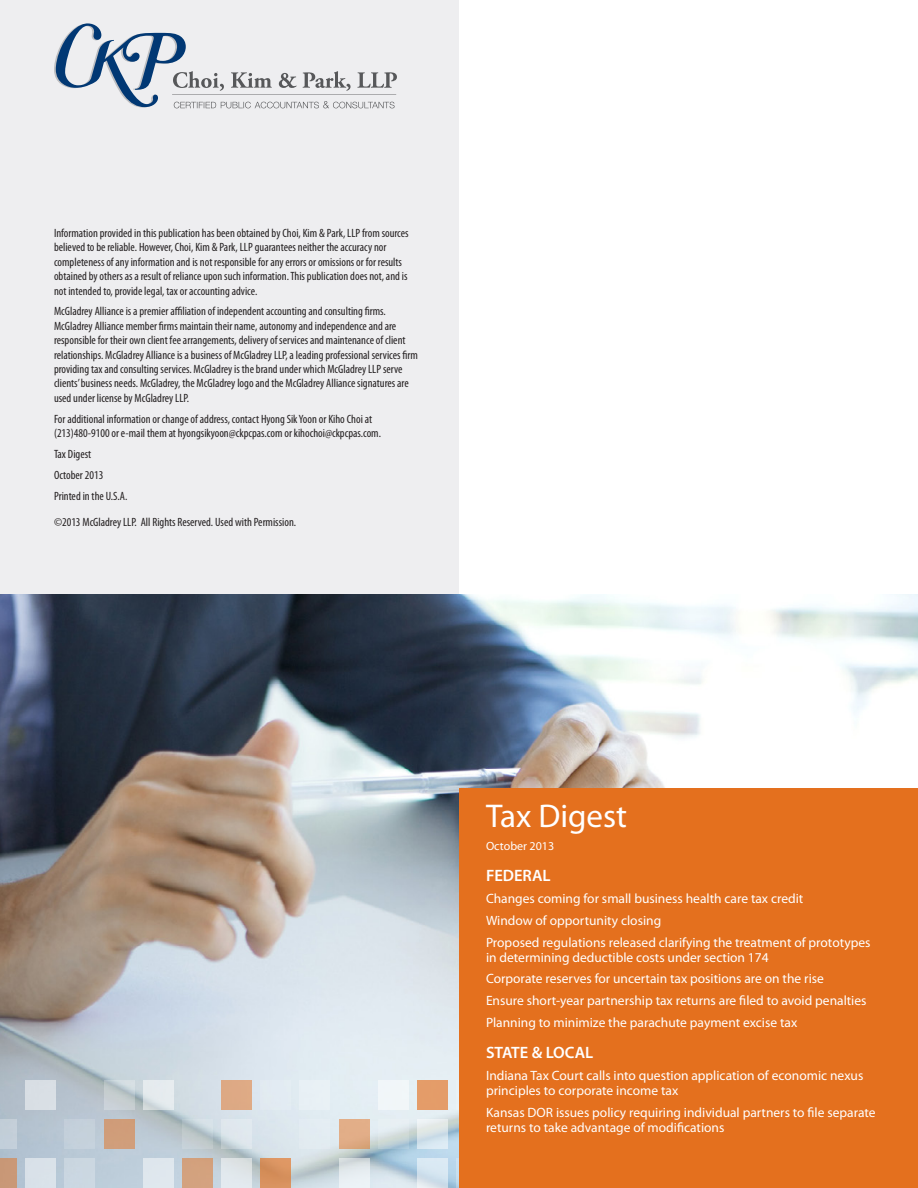
<style>
.page{position:relative;width:918px;height:1188px;background:#fff}
.page>*{position:absolute;margin:0;border:0;box-sizing:border-box;transform-origin:0 0}
.t1{font:33px "Myriad Pro";color:#fff}
.t2{font:600 16.5px "Myriad Pro";color:#fff}
.t3{font:13.5px/21.8px "Myriad Pro";color:#fff}
.t4{font:condensed 12px/14.4px "Myriad Pro";color:#231f20}
.t5{font:12px "Myriad Pro";color:#fff}
</style>
<div class="page">
<div style="left:0;top:0;width:459px;height:594px;background:#eeeef0"></div>
<img style="left:0;top:594px;width:918px;height:594px">
<div style="left:0;top:1158px;width:17px;height:30px;background:#c99877"></div>
<div style="left:26px;top:1158px;width:30px;height:30px;background:#d9e1e9"></div>
<div style="left:65px;top:1158px;width:30px;height:30px;background:#cbd7e1"></div>
<div style="left:104px;top:1158px;width:30px;height:30px;background:#becdda"></div>
<div style="left:143px;top:1158px;width:30px;height:30px;background:#dfe7ee"></div>
<div style="left:182px;top:1158px;width:30px;height:30px;background:#d3a27e"></div>
<div style="left:221px;top:1158px;width:31px;height:30px;background:#e0e7eb"></div>
<div style="left:261px;top:1158px;width:30px;height:30px;background:#d7915e"></div>
<svg style="left:300px;top:1158px;width:30px;height:30px"></svg>
<div style="left:339px;top:1158px;width:30px;height:30px;background:linear-gradient(to bottom,#d4dadd,#f0f7fb)"></div>
<svg style="left:417px;top:1158px;width:30px;height:30px"></svg>
<div style="left:456px;top:1158px;width:31px;height:30px;background:linear-gradient(to bottom,#d0e4f3,#bbd6e8)"></div>
<svg style="left:378px;top:1158px;width:30px;height:30px"></svg>
<div style="left:0;top:1119px;width:17px;height:30px;background:#c2ced9"></div>
<div style="left:26px;top:1119px;width:30px;height:30px;background:#b5c4d0"></div>
<div style="left:65px;top:1119px;width:30px;height:30px;background:#c4d0db"></div>
<div style="left:104px;top:1119px;width:30px;height:30px;background:#d09d7a"></div>
<div style="left:143px;top:1119px;width:30px;height:30px;background:linear-gradient(to right,#bdcad6,#b9c5cc)"></div>
<svg style="left:182px;top:1119px;width:30px;height:30px"></svg>
<svg style="left:221px;top:1119px;width:31px;height:30px"></svg>
<div style="left:261px;top:1119px;width:30px;height:30px;background:#dbe6ec"></div>
<div style="left:300px;top:1119px;width:30px;height:30px;background:#e2ecf1"></div>
<div style="left:339px;top:1119px;width:30px;height:30px;background:#e2ad88"></div>
<svg style="left:417px;top:1119px;width:30px;height:30px"></svg>
<svg style="left:456px;top:1119px;width:3px;height:30px"></svg>
<svg style="left:378px;top:1119px;width:30px;height:30px"></svg>
<div style="left:0;top:1080px;width:17px;height:30px;background:#b1bdc8"></div>
<div style="left:26px;top:1080px;width:30px;height:30px;background:#d9dfe5"></div>
<div style="left:65px;top:1080px;width:30px;height:30px;background:#b6c2cd"></div>
<svg style="left:104px;top:1080px;width:30px;height:30px"></svg>
<svg style="left:143px;top:1080px;width:30px;height:30px"></svg>
<div style="left:182px;top:1080px;width:30px;height:30px;background:#d3dee5"></div>
<div style="left:221px;top:1080px;width:31px;height:30px;background:#dea985"></div>
<div style="left:261px;top:1080px;width:30px;height:30px;background:#e2ebf2"></div>
<div style="left:300px;top:1080px;width:30px;height:30px;background:#e8f0f5"></div>
<div style="left:339px;top:1080px;width:30px;height:30px;background:#e3eef3"></div>
<div style="left:417px;top:1080px;width:30px;height:30px;background:#e49c69"></div>
<div style="left:456px;top:1080px;width:31px;height:30px;background:#e9f1f5"></div>
<div style="left:378px;top:1080px;width:30px;height:30px;background:#f1f6f8"></div>
<div style="left:459px;top:788px;width:459px;height:400px;background:#e4701e"></div>
<svg style="left:54px;top:23px;width:343px;height:85px"></svg>
<p class="t4" style="left:54px;top:226px;width:356px">Information provided in this publication has been obtained by Choi, Kim &amp; Park, LLP from sources believed to be reliable. However, Choi, Kim &amp; Park, LLP guarantees neither the accuracy nor completeness of any information and is not responsible for any errors or omissions or for results obtained by others as a result of reliance upon such information. This publication does not, and is not intended to, provide legal, tax or accounting advice.</p>
<p class="t4" style="left:54px;top:304px;width:366px">McGladrey Alliance is a premier affiliation of independent accounting and consulting firms.<br>McGladrey Alliance member firms maintain their name, autonomy and independence and are responsible for their own client fee arrangements, delivery of services and maintenance of client relationships. McGladrey Alliance is a business of McGladrey LLP, a leading professional services firm providing tax and consulting services. McGladrey is the brand under which McGladrey LLP serve clients’ business needs. McGladrey, the McGladrey logo and the McGladrey Alliance signatures are used under license by McGladrey LLP.</p>
<p class="t4" style="left:54px;top:412px;width:329px">For additional information or change of address, contact Hyong Sik Yoon or Kiho Choi at (213)480-9100 or e-mail them at hyongsikyoon@ckpcpas.com or kihochoi@ckpcpas.com.</p>
<p class="t4" style="left:54px;top:444px;width:75px;line-height:20.9px">Tax Digest<br>October 2013<br>Printed in the U.S.A.</p>
<p class="t4" style="left:54px;top:516px;width:244px">©2013 McGladrey LLP. All Rights Reserved. Used with Permission.</p>
<h1 class="t1" style="left:486px;top:795px;width:143px">Tax Digest</h1>
<p class="t5" style="left:486px;top:838px;width:70px">October 2013</p>
<h2 class="t2" style="left:486px;top:865px;width:66px">FEDERAL</h2>
<p class="t3" style="left:486px;top:888px;width:386px">Changes coming for small business health care tax credit<br>Window of opportunity closing<br>Proposed regulations released clarifying the treatment of prototypes</p>
<p class="t3" style="left:486px;top:946px;width:382px">in determining deductible costs under section 174<br>Corporate reserves for uncertain tax positions are on the rise<br>Ensure short-year partnership tax returns are filed to avoid penalties Planning to minimize the parachute payment excise tax</p>
<h2 class="t2" style="left:486px;top:1042px;width:109px">STATE &amp; LOCAL</h2>
<p class="t3" style="left:486px;top:1068px;width:379px;line-height:15px">Indiana Tax Court calls into question application of economic nexus principles to corporate income tax</p>
<p class="t3" style="left:486px;top:1105px;width:391px;line-height:15px">Kansas DOR issues policy requiring individual partners to file separate returns to take advantage of modifications</p>
</div>
